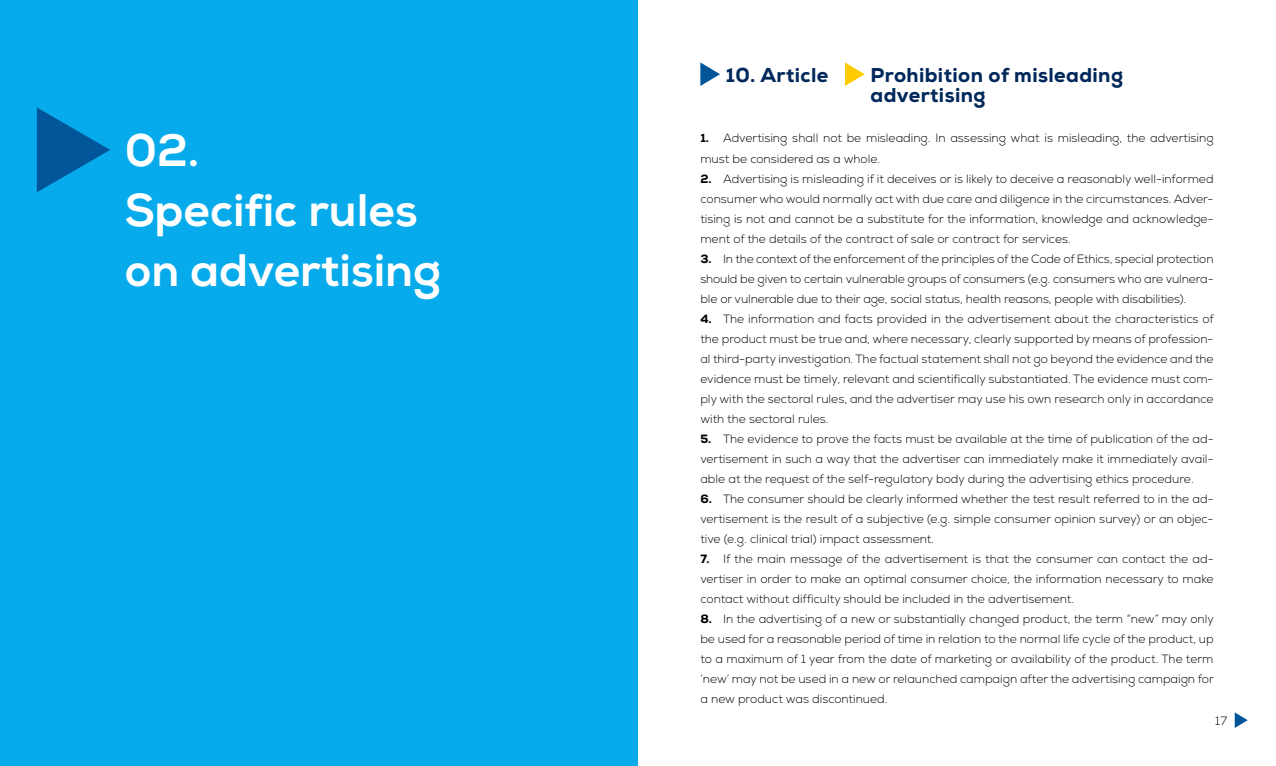
<style>
.page{position:relative;width:1276px;height:766px;background:#fff}
.page>*{position:absolute;margin:0;border:0;box-sizing:border-box;transform-origin:0 0}
.t1{font:800 45.5px/60.2px "Nexa";color:#fff}
.t2{font:800 20px/20px "Nexa";letter-spacing:.02em;color:#00285b}
.t3{font:300 12px/20px "Nexa";color:#000;text-align:justify}
.s1{font-weight:800}
</style>
<div class="page">
<svg style="left:1234px;top:712px;width:13px;height:15px"></svg>
<div style="left:0;top:0;width:638px;height:765px;background:#07aaeb"></div>
<svg style="left:37px;top:107px;width:73px;height:85px"></svg>
<svg style="left:845px;top:62px;width:19px;height:24px"></svg>
<svg style="left:700px;top:62px;width:20px;height:24px"></svg>
<h1 class="t1" style="left:125px;top:121px;width:318px">02.<br>Specific rules on advertising</h1>
<h2 class="t2" style="left:726px;top:66px;width:104px">10. Article</h2>
<h2 class="t2" style="left:870px;top:66px;width:254px">Prohibition of misleading advertising</h2>
<p class="t3" style="left:700px;top:129px;width:515px"><span class="s1">1.</span> Advertising shall not be misleading. In assessing what is misleading, the advertising must be considered as a whole.</p>
<p class="t3" style="left:700px;top:169px;width:515px"><span class="s1">2.</span> Advertising is misleading if it deceives or is likely to deceive a reasonably well-informed consumer who would normally act with due care and diligence in the circumstances. Adver&shy;tising is not and cannot be a substitute for the information, knowledge and acknowledge&shy;ment of the details of the contract of sale or contract for services.</p>
<p class="t3" style="left:700px;top:249px;width:515px"><span class="s1">3.</span> In the context of the enforcement of the principles of the Code of Ethics, special protection should be given to certain vulnerable groups of consumers (e.g. consumers who are vulnera&shy;ble or vulnerable due to their age, social status, health reasons, people with disabilities).</p>
<p class="t3" style="left:700px;top:309px;width:515px"><span class="s1">4.</span> The information and facts provided in the advertisement about the characteristics of the product must be true and, where necessary, clearly supported by means of profession&shy;al third-party investigation. The factual statement shall not go beyond the evidence and the evidence must be timely, relevant and scientifically substantiated. The evidence must com&shy;ply with the sectoral rules, and the advertiser may use his own research only in accordance with the sectoral rules.</p>
<p class="t3" style="left:700px;top:429px;width:515px;text-align:left"><span class="s1">5.</span> The evidence to prove the facts must be available at the time of publication of the ad&shy;vertisement in such a way that the advertiser can immediately make it immediately avail&shy;able at the request of the self-regulatory body during the advertising ethics procedure.</p>
<p class="t3" style="left:700px;top:489px;width:515px"><span class="s1">6.</span> The consumer should be clearly informed whether the test result referred to in the ad&shy;vertisement is the result of a subjective (e.g. simple consumer opinion survey) or an objec&shy;tive (e.g. clinical trial) impact assessment.</p>
<p class="t3" style="left:700px;top:549px;width:515px"><span class="s1">7.</span> If the main message of the advertisement is that the consumer can contact the ad&shy;vertiser in order to make an optimal consumer choice, the information necessary to make contact without difficulty should be included in the advertisement.</p>
<p class="t3" style="left:700px;top:609px;width:515px"><span class="s1">8.</span> In the advertising of a new or substantially changed product, the term “new” may only be used for a reasonable period of time in relation to the normal life cycle of the product, up to a maximum of 1 year from the date of marketing or availability of the product. The term ‘new’ may not be used in a new or relaunched campaign after the advertising campaign for a new product was discontinued.</p>
<p class="t3" style="left:1215px;top:711px;width:13px">17</p>
</div>
